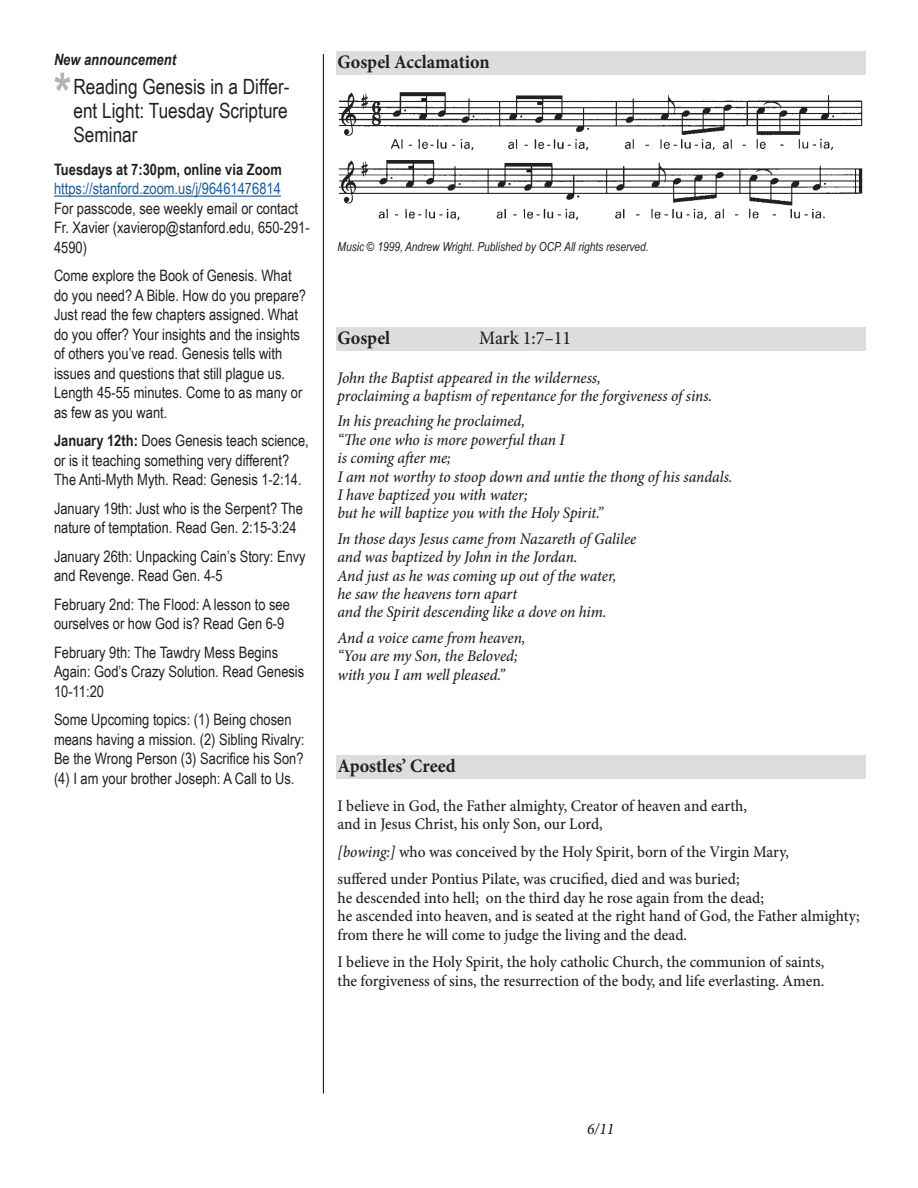
<style>
.page{position:relative;width:918px;height:1188px;background:#fff}
.page>*{position:absolute;margin:0;border:0;box-sizing:border-box;transform-origin:0 0}
.t1{font:700 54px "Arial Narrow";color:#b2b3b7}
.t2{font:21px/24px "Arial Narrow";color:#231f20;text-align:justify}
.Music_Label{font:700 19.05px "Minion Pro";letter-spacing:.005em;color:#231f20;scale:.95 1}
.Music_Label-2{font:500 19.05px "Minion Pro";letter-spacing:-.005em;color:#231f20;scale:.95 1}
.reading_summary{font:italic 500 16.2px/18.5px "Minion Pro";letter-spacing:-.01em;color:#231f20;scale:.95 1}
.Lyrics{font:500 16.2px/18.5px "Minion Pro";color:#231f20;scale:.95 1}
.announcement_text_mu{font:15.75px/19.5px "Arial Narrow";color:#231f20}
.announcement_highlig{font:italic 700 15.75px "Arial Narrow";color:#231f20}
.music_credit{font:italic 12.45px "Arial Narrow";color:#231f20}
.s1{font-weight:700}
.s2{color:#175d9e}
.s3{font-style:italic}
</style>
<div class="page">
<hr style="left:323px;top:54px;width:1px;height:1040px;background:#231f20">
<div style="left:336px;top:755px;width:530px;height:24px;background:#dcdddf"></div>
<div style="left:336px;top:51px;width:530px;height:24px;background:#dcdddf"></div>
<img style="left:338px;top:92px;width:525px;height:129px">
<div style="left:336px;top:327px;width:530px;height:24px;background:#dcdddf"></div>
<hr style="left:54px;top:196px;width:227px;height:1px;background:#175d9e">
<p class="announcement_highlig" style="left:54px;top:48px;width:123px">New announcement</p>
<p class="t1" style="left:54px;top:52px;width:19px">*</p>
<p class="t2" style="left:73px;top:74px;width:218px">Reading Genesis in a Differ&shy;ent Light: Tuesday Scripture Seminar</p>
<p class="announcement_text_mu" style="left:54px;top:159px;width:257px"><span class="s1">Tuesdays at 7:30pm, online via Zoom </span><span class="s2">https://stanford.zoom.us/j/96461476814<br></span>For passcode, see weekly email or contact Fr. Xavier (xavierop@stanford.edu, 650-291- 4590)</p>
<p class="announcement_text_mu" style="left:54px;top:266px;width:254px">Come explore the Book of Genesis. What do you need? A Bible. How do you prepare?<br>Just read the few chapters assigned. What do you offer? Your insights and the insights of others you’ve read. Genesis tells with issues and questions that still plague us.<br>Length 45-55 minutes. Come to as many or as few as you want.</p>
<p class="announcement_text_mu" style="left:54px;top:431px;width:256px"><span class="s1">January 12th:</span> Does Genesis teach science, or is it teaching something very different?<br>The Anti-Myth Myth. Read: Genesis 1-2:14.</p>
<p class="announcement_text_mu" style="left:54px;top:498px;width:250px">January 19th: Just who is the Serpent? The nature of temptation. Read Gen. 2:15-3:24</p>
<p class="announcement_text_mu" style="left:54px;top:546px;width:253px">January 26th: Unpacking Cain’s Story: Envy and Revenge. Read Gen. 4-5</p>
<p class="announcement_text_mu" style="left:54px;top:594px;width:238px">February 2nd: The Flood: A lesson to see ourselves or how God is? Read Gen 6-9</p>
<p class="announcement_text_mu" style="left:54px;top:642px;width:252px">February 9th: The Tawdry Mess Begins<br>Again: God’s Crazy Solution. Read Genesis<br>10-11:20</p>
<p class="announcement_text_mu" style="left:54px;top:710px;width:252px">Some Upcoming topics: (1) Being chosen means having a mission. (2) Sibling Rivalry:<br>Be the Wrong Person (3) Sacrifice his Son? (4) I am your brother Joseph: A Call to Us.</p>
<p class="Music_Label" style="left:338px;top:49px;width:162px">Gospel Acclamation</p>
<p class="music_credit" style="left:338px;top:238px;width:313px">Music © 1999, Andrew Wright. Published by OCP. All rights reserved.</p>
<p class="Music_Label" style="left:338px;top:324px;width:57px">Gospel</p>
<p class="Music_Label-2" style="left:479px;top:325px;width:99px">Mark 1:7–11</p>
<p class="reading_summary" style="left:338px;top:368px;width:396px">John the Baptist appeared in the wilderness,<br>proclaiming a baptism of repentance for the forgiveness of sins.</p>
<p class="reading_summary" style="left:338px;top:412px;width:417px">In his preaching he proclaimed,<br>“The one who is more powerful than I<br>is coming after me;<br>I am not worthy to stoop down and untie the thong of his sandals.<br>I have baptized you with water;<br>but he will baptize you with the Holy Spirit.”</p>
<p class="reading_summary" style="left:338px;top:529px;width:316px">In those days Jesus came from Nazareth of Galilee and was baptized by John in the Jordan.<br>And just as he was coming up out of the water,<br>he saw the heavens torn apart<br>and the Spirit descending like a dove on him.</p>
<p class="reading_summary" style="left:338px;top:628px;width:199px">And a voice came from heaven, “You are my Son, the Beloved; with you I am well pleased.”</p>
<p class="Music_Label" style="left:338px;top:753px;width:126px">Apostles’ Creed</p>
<p class="Lyrics" style="left:338px;top:797px;width:433px">I believe in God, the Father almighty, Creator of heaven and earth, and in Jesus Christ, his only Son, our Lord,</p>
<p class="Lyrics" style="left:338px;top:842px;width:477px"><span class="s3">[bowing:]</span> who was conceived by the Holy Spirit, born of the Virgin Mary,</p>
<p class="Lyrics" style="left:338px;top:870px;width:551px">suffered under Pontius Pilate, was crucified, died and was buried;<br>he descended into hell; on the third day he rose again from the dead;<br>he ascended into heaven, and is seated at the right hand of God, the Father almighty; from there he will come to judge the living and the dead.</p>
<p class="Lyrics" style="left:338px;top:953px;width:514px">I believe in the Holy Spirit, the holy catholic Church, the communion of saints, the forgiveness of sins, the resurrection of the body, and life everlasting. Amen.</p>
<p class="reading_summary" style="left:587px;top:1120px;width:30px">6/11</p>
</div>
